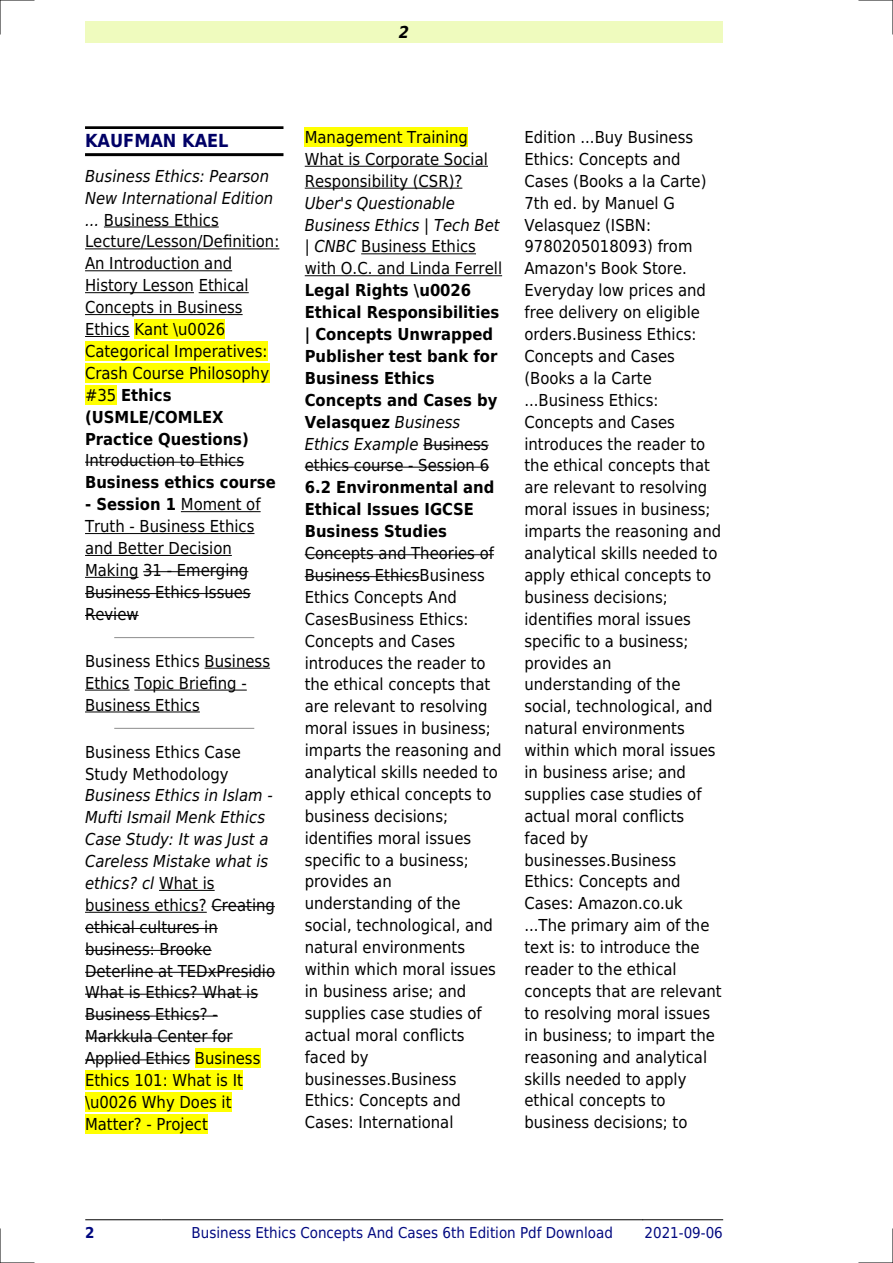
<style>
.page{position:relative;width:893px;height:1263px;background:#fff}
.page>*{position:absolute;margin:0;border:0;box-sizing:border-box;transform-origin:0 0}
.t1{font:700 18px "DejaVu Sans Condensed";color:#006}
.t2{font:16.5px/21.9px "DejaVu Sans Condensed";color:#000}
.t3{font:700 16.5px/21.9px "DejaVu Sans Condensed";color:#000}
.t4{font:italic 16.5px/21.9px "DejaVu Sans Condensed";color:#000}
.t5{font:italic 700 16.5px "DejaVu Sans Condensed";color:#000}
.t6{font:15px "DejaVu Sans Condensed";color:#000880}
.t7{font:700 15px "DejaVu Sans Condensed";color:#000880}
.s1{font-style:italic}
.s2{font-weight:700}
.s3{font-style:normal}
.s4{font-weight:400;font-style:italic}
.s5{font-weight:400}
</style>
<div class="page">
<div style="left:85px;top:21px;width:638px;height:22px;background:#effbbe"></div>
<hr style="left:85px;top:1219px;width:77px;height:1px;background:#000">
<hr style="left:162px;top:1219px;width:481px;height:1px;background:#000">
<hr style="left:643px;top:1219px;width:80px;height:1px;background:#000">
<hr style="left:85px;top:126px;width:198px;height:3px;background:#000">
<hr style="left:85px;top:153px;width:198px;height:3px;background:#000">
<hr style="left:104px;top:227px;width:115px;height:1px;background:#000">
<hr style="left:85px;top:249px;width:194px;height:1px;background:#000">
<hr style="left:85px;top:270px;width:147px;height:1px;background:#000">
<hr style="left:85px;top:292px;width:109px;height:1px;background:#000">
<hr style="left:199px;top:292px;width:50px;height:1px;background:#000">
<hr style="left:85px;top:314px;width:158px;height:1px;background:#000">
<hr style="left:85px;top:336px;width:45px;height:1px;background:#000">
<div style="left:134px;top:320px;width:91px;height:19px;background:#ff0"></div>
<div style="left:85px;top:342px;width:182px;height:19px;background:#ff0"></div>
<div style="left:85px;top:364px;width:184px;height:19px;background:#ff0"></div>
<div style="left:85px;top:385px;width:31px;height:20px;background:#ff0"></div>
<hr style="left:85px;top:462px;width:159px;height:1px;background:#000">
<hr style="left:181px;top:511px;width:80px;height:1px;background:#000">
<hr style="left:85px;top:533px;width:169px;height:1px;background:#000">
<hr style="left:85px;top:555px;width:147px;height:1px;background:#000">
<hr style="left:85px;top:577px;width:53px;height:1px;background:#000">
<hr style="left:143px;top:571px;width:105px;height:1px;background:#000">
<hr style="left:85px;top:593px;width:166px;height:1px;background:#000">
<hr style="left:85px;top:615px;width:54px;height:1px;background:#000">
<hr style="left:115px;top:637px;width:139px;height:1px;background:#999">
<hr style="left:205px;top:668px;width:65px;height:1px;background:#000">
<hr style="left:85px;top:690px;width:45px;height:1px;background:#000">
<hr style="left:134px;top:690px;width:113px;height:1px;background:#000">
<hr style="left:85px;top:712px;width:115px;height:1px;background:#000">
<hr style="left:115px;top:728px;width:139px;height:1px;background:#999">
<hr style="left:159px;top:890px;width:56px;height:1px;background:#000">
<hr style="left:85px;top:912px;width:122px;height:1px;background:#000">
<hr style="left:211px;top:906px;width:64px;height:1px;background:#000">
<hr style="left:85px;top:928px;width:133px;height:1px;background:#000">
<hr style="left:85px;top:950px;width:127px;height:1px;background:#000">
<hr style="left:85px;top:972px;width:190px;height:1px;background:#000">
<hr style="left:85px;top:994px;width:173px;height:1px;background:#000">
<hr style="left:85px;top:1016px;width:133px;height:1px;background:#000">
<hr style="left:85px;top:1037px;width:148px;height:1px;background:#000">
<hr style="left:85px;top:1059px;width:105px;height:1px;background:#000">
<div style="left:195px;top:1049px;width:65px;height:19px;background:#ff0"></div>
<div style="left:85px;top:1071px;width:158px;height:19px;background:#ff0"></div>
<div style="left:85px;top:1093px;width:147px;height:19px;background:#ff0"></div>
<div style="left:85px;top:1114px;width:123px;height:20px;background:#ff0"></div>
<div style="left:305px;top:128px;width:163px;height:19px;background:#ff0"></div>
<hr style="left:305px;top:166px;width:183px;height:1px;background:#000">
<hr style="left:305px;top:188px;width:157px;height:1px;background:#000">
<hr style="left:361px;top:253px;width:115px;height:1px;background:#000">
<hr style="left:305px;top:275px;width:197px;height:1px;background:#000">
<hr style="left:423px;top:445px;width:66px;height:1px;background:#000">
<hr style="left:305px;top:467px;width:184px;height:1px;background:#000">
<hr style="left:305px;top:554px;width:189px;height:1px;background:#000">
<hr style="left:305px;top:576px;width:115px;height:1px;background:#000">
<hr style="left:0;top:0;width:34px;height:1px;background:#000">
<hr style="left:859px;top:0;width:34px;height:1px;background:#000">
<hr style="left:0;top:1262px;width:34px;height:1px;background:#000">
<hr style="left:859px;top:1262px;width:34px;height:1px;background:#000">
<hr style="left:0;top:0;width:1px;height:34px;background:#000">
<hr style="left:0;top:1229px;width:1px;height:34px;background:#000">
<hr style="left:892px;top:0;width:1px;height:34px;background:#000">
<hr style="left:892px;top:1229px;width:1px;height:34px;background:#000">
<p class="t5" style="left:399px;top:23px;width:12px">2</p>
<p class="t1" style="left:85px;top:131px;width:145px">KAUFMAN KAEL</p>
<p class="t2" style="left:85px;top:165px;width:196px"><span class="s1">Business Ethics: Pearson<br>New International Edition ...</span> Business Ethics<br>Lecture/Lesson/Definition:<br>An Introduction and<br>History Lesson Ethical<br>Concepts in Business<br>Ethics Kant \u0026<br>Categorical Imperatives:<br>Crash Course Philosophy #35 <span class="s2">Ethics (USMLE/COMLEX<br>Practice Questions)</span></p>
<p class="t2" style="left:85px;top:450px;width:161px">Introduction to Ethics</p>
<p class="t3" style="left:85px;top:472px;width:192px">Business ethics course</p>
<p class="t2" style="left:85px;top:494px;width:177px"><span class="s2">- Session 1</span> Moment of<br>Truth - Business Ethics and Better Decision<br>Making 31 - Emerging<br>Business Ethics Issues<br>Review</p>
<p class="t2" style="left:85px;top:650px;width:187px">Business Ethics Business<br>Ethics Topic Briefing -<br>Business Ethics</p>
<p class="t2" style="left:85px;top:741px;width:157px">Business Ethics Case<br>Study Methodology</p>
<p class="t2" style="left:85px;top:785px;width:192px"><span class="s1">Business Ethics in Islam -<br>Mufti Ismail Menk Ethics<br>Case Study: It was Just a<br>Careless Mistake what is ethics? cl</span> What is business ethics? Creating ethical cultures in business: Brooke<br>Deterline at TEDxPresidio<br>What is Ethics? What is<br>Business Ethics? -<br>Markkula Center for<br>Applied Ethics Business<br>Ethics 101: What is It \u0026 Why Does it<br>Matter? - Project</p>
<p class="t2" style="left:305px;top:126px;width:185px">Management Training<br>What is Corporate Social<br>Responsibility (CSR)?</p>
<p class="t4" style="left:305px;top:192px;width:199px">Uber's Questionable<br>Business Ethics | Tech Bet | CNBC <span class="s3">Business Ethics with O.C. and Linda Ferrell</span></p>
<p class="t3" style="left:305px;top:280px;width:196px">Legal Rights \u0026<br>Ethical Responsibilities | Concepts Unwrapped<br>Publisher test bank for<br>Business Ethics<br>Concepts and Cases by<br>Velasquez <span class="s4">Business<br>Ethics Example</span> <span class="s5">Business ethics course - Session 6</span></p>
<p class="t3" style="left:305px;top:477px;width:191px">6.2 Environmental and<br>Ethical Issues IGCSE<br>Business Studies</p>
<p class="t2" style="left:305px;top:542px;width:198px">Concepts and Theories of<br>Business EthicsBusiness<br>Ethics Concepts And<br>CasesBusiness Ethics:<br>Concepts and Cases introduces the reader to the ethical concepts that are relevant to resolving moral issues in business; imparts the reasoning and analytical skills needed to apply ethical concepts to business decisions; identifies moral issues specific to a business; provides an understanding of the social, technological, and natural environments within which moral issues in business arise; and supplies case studies of actual moral conflicts faced by businesses.Business<br>Ethics: Concepts and<br>Cases: International</p>
<p class="t2" style="left:524px;top:126px;width:199px">Edition ...Buy Business<br>Ethics: Concepts and<br>Cases (Books a la Carte)<br>7th ed. by Manuel G<br>Velasquez (ISBN:<br>9780205018093) from<br>Amazon's Book Store.<br>Everyday low prices and free delivery on eligible orders.Business Ethics:<br>Concepts and Cases (Books a la Carte ...Business Ethics:<br>Concepts and Cases introduces the reader to the ethical concepts that are relevant to resolving moral issues in business; imparts the reasoning and analytical skills needed to apply ethical concepts to business decisions; identifies moral issues specific to a business; provides an understanding of the social, technological, and natural environments within which moral issues in business arise; and supplies case studies of actual moral conflicts faced by businesses.Business<br>Ethics: Concepts and<br>Cases: Amazon.co.uk ...The primary aim of the text is: to introduce the reader to the ethical concepts that are relevant to resolving moral issues in business; to impart the reasoning and analytical skills needed to apply ethical concepts to business decisions; to</p>
<p class="t7" style="left:85px;top:1224px;width:11px">2</p>
<p class="t6" style="left:192px;top:1224px;width:423px">Business Ethics Concepts And Cases 6th Edition Pdf Download</p>
<p class="t6" style="left:644px;top:1224px;width:80px">2021-09-06</p>
</div>
